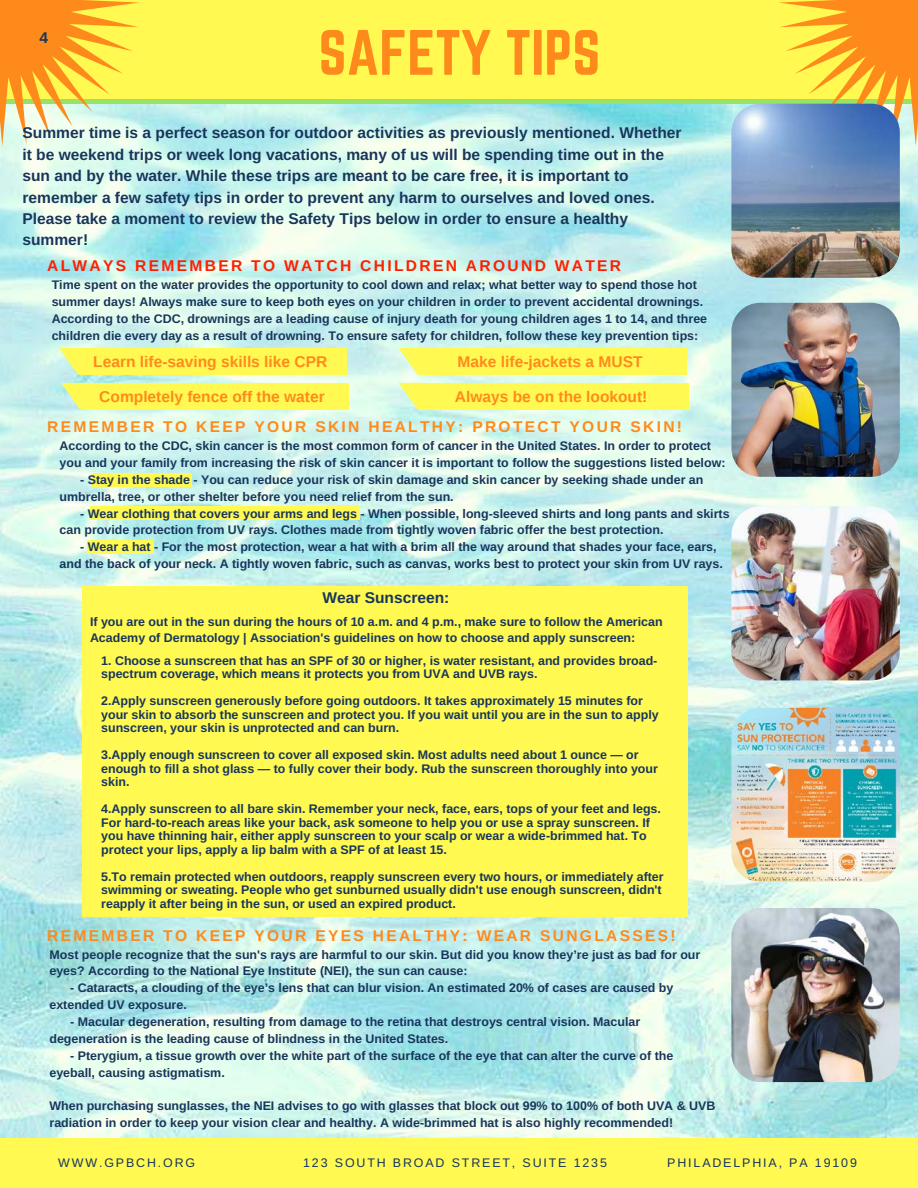
<style>
.page{position:relative;width:918px;height:1188px;background:#fff}
.page>*{position:absolute;margin:0;border:0;box-sizing:border-box;transform-origin:0 0}
.t1{font:55.95px "Norwester";color:#ff8a1c}
.t2{font:700 15.6px/21.3px "Arimo";color:#18355b}
.t3{font:700 15.6px "Liberation Sans";color:#ff8a1c}
.t4{font:700 15.6px "Arimo";letter-spacing:.15em;color:#ff8a1c}
.t5{font:700 15.6px "Arimo";letter-spacing:.15em;color:#ff1f00}
.t6{font:700 12.45px/16.8px "Arimo";color:#18355b}
.t7{font:12.45px "Arimo";letter-spacing:.15em;color:#18355b}
.s1{font-family:"Liberation Sans"}
</style>
<div class="page">
<img style="left:0;top:103px;width:918px;height:1035px">
<div style="left:0;top:0;width:918px;height:102px;background:#fff952"></div>
<hr style="left:1px;top:99px;width:163px;height:4px;background:#99e265">
<hr style="left:164px;top:99px;width:163px;height:4px;background:#99e265">
<hr style="left:326px;top:99px;width:163px;height:4px;background:#99e265">
<hr style="left:489px;top:99px;width:163px;height:4px;background:#99e265">
<hr style="left:651px;top:99px;width:163px;height:4px;background:#99e265">
<svg style="left:0;top:0;width:139px;height:146px"></svg>
<svg style="left:779px;top:0;width:139px;height:146px"></svg>
<img style="left:731px;top:104px;width:169px;height:174px;border-radius:29px">
<div style="left:0;top:1138px;width:918px;height:50px;background:#fff952"></div>
<img style="left:731px;top:908px;width:169px;height:174px;border-radius:29px">
<img style="left:731px;top:506px;width:169px;height:174px;border-radius:29px">
<div style="left:91px;top:474px;width:100px;height:13px;background:#fff952"></div>
<div style="left:90px;top:506px;width:270px;height:14px;background:#fff952"></div>
<div style="left:88px;top:540px;width:66px;height:13px;background:#fff952"></div>
<div style="left:82px;top:586px;width:605px;height:331px;background:#fff952"></div>
<img style="left:731px;top:708px;width:169px;height:174px;border-radius:29px">
<img style="left:731px;top:303px;width:169px;height:174px;border-radius:29px">
<div style="left:83px;top:348px;width:254px;height:27px;background:#fff952"></div>
<div style="left:337px;top:348px;width:10px;height:27px;background:#fff952"></div>
<svg style="left:59px;top:348px;width:24px;height:27px"></svg>
<div style="left:85px;top:383px;width:253px;height:27px;background:#fff952"></div>
<div style="left:338px;top:383px;width:10px;height:27px;background:#fff952"></div>
<svg style="left:61px;top:383px;width:24px;height:27px"></svg>
<div style="left:423px;top:348px;width:254px;height:27px;background:#fff952"></div>
<div style="left:676px;top:348px;width:11px;height:27px;background:#fff952"></div>
<svg style="left:399px;top:348px;width:24px;height:27px"></svg>
<div style="left:423px;top:383px;width:256px;height:27px;background:#fff952"></div>
<div style="left:679px;top:383px;width:10px;height:27px;background:#fff952"></div>
<svg style="left:399px;top:383px;width:24px;height:27px"></svg>
<p class="t2" style="left:39px;top:27px;width:10px">4</p>
<h1 class="t1" style="left:319px;top:26px;width:283px">SAFETY TIPS</h1>
<p class="t2" style="left:22px;top:122px;width:661px">Summer time is a perfect season for outdoor activities as previously mentioned. Whether it be weekend trips or week long vacations, many of us will be spending time out in the sun and by the water. While these trips are meant to be care free, it is important to remember a few safety tips in order to prevent any harm to ourselves and loved ones.<br>Please take a moment to review the Safety Tips below in order to ensure a healthy summer!</p>
<p class="t5" style="left:47px;top:257px;width:575px">ALWAYS REMEMBER TO WATCH CHILDREN AROUND WATER</p>
<p class="t6" style="left:52px;top:276px;width:657px">Time spent on the water provides the opportunity to cool down and relax; what better way to spend those hot summer days! Always make sure to keep both eyes on your children in order to prevent accidental drownings.<br>According to the CDC, drownings are a leading cause of injury death for young children ages 1 to 14, and three children die every day as a result of drowning. To ensure safety for children, follow these key prevention tips:</p>
<p class="t3" style="left:93px;top:353px;width:236px">Learn life-saving skills like CPR</p>
<p class="t3" style="left:99px;top:388px;width:227px">Completely fence off the water</p>
<p class="t3" style="left:458px;top:353px;width:186px">Make life-jackets a MUST</p>
<p class="t3" style="left:455px;top:388px;width:194px">Always be on the lookout!</p>
<p class="t4" style="left:47px;top:418px;width:636px">REMEMBER TO KEEP YOUR SKIN HEALTHY: PROTECT YOUR SKIN!</p>
<p class="t6" style="left:60px;top:437px;width:667px">According to the CDC, skin cancer is the most common form of cancer in the United States. In order to protect you and your family from increasing the risk of skin cancer it is important to follow the suggestions listed below:</p>
<p class="t6" style="left:60px;top:471px;width:645px;text-indent:21px">- Stay in the shade - You can reduce your risk of skin damage and skin cancer by seeking shade under an umbrella, tree, or other shelter before you need relief from the sun.</p>
<p class="t6" style="left:60px;top:505px;width:671px;text-indent:21px">- Wear clothing that covers your arms and legs - When possible, long-sleeved shirts and long pants and skirts can provide protection from UV rays. Clothes made from tightly woven fabric offer the best protection.</p>
<p class="t6" style="left:60px;top:539px;width:665px;text-indent:21px">- Wear a hat - For the most protection, wear a hat with a brim all the way around that shades your face, ears, and the back of your neck. A tightly woven fabric, such as canvas, works best to protect your skin from UV rays.</p>
<p class="t2" style="left:322px;top:587px;width:129px">Wear Sunscreen:</p>
<p class="t6" style="left:90px;top:613px;width:574px">If you are out in the sun during the hours of 10 a.m. and 4 p.m., make sure to follow the American<br>Academy of Dermatology | Association's guidelines on how to choose and apply sunscreen:</p>
<p class="t6" style="left:101px;top:653px;width:558px;line-height:13.5px">1. Choose a sunscreen that has an SPF of 30 or higher, is water resistant, and provides broad&shy;spectrum coverage, which means it protects you from UVA and UVB rays.</p>
<p class="t6" style="left:101px;top:694px;width:559px;line-height:13.5px">2.Apply sunscreen generously before going outdoors. It takes approximately 15 minutes for your skin to absorb the sunscreen and protect you. If you wait until you are in the sun to apply sunscreen, your skin is unprotected and can burn.</p>
<p class="t6" style="left:101px;top:748px;width:558px;line-height:13.5px">3.Apply enough sunscreen to cover all exposed skin. Most adults need about 1 ounce — or enough to fill a shot glass — to fully cover their body. Rub the sunscreen thoroughly into your skin.</p>
<p class="t6" style="left:101px;top:802px;width:561px;line-height:13.5px">4.Apply sunscreen to all bare skin. Remember your neck, face, ears, tops of your feet and legs.<br>For hard<span class="s1">‐</span>to<span class="s1">‐</span>reach areas like your back, ask someone to help you or use a spray sunscreen. If you have thinning hair, either apply sunscreen to your scalp or wear a wide<span class="s1">‐</span>brimmed hat. To protect your lips, apply a lip balm with a SPF of at least 15.</p>
<p class="t6" style="left:101px;top:869px;width:564px;line-height:13.5px">5.To remain protected when outdoors, reapply sunscreen every two hours, or immediately after swimming or sweating. People who get sunburned usually didn't use enough sunscreen, didn't reapply it after being in the sun, or used an expired product.</p>
<p class="t4" style="left:47px;top:926px;width:630px">REMEMBER TO KEEP YOUR EYES HEALTHY: WEAR SUNGLASSES!</p>
<p class="t6" style="left:50px;top:946px;width:652px">Most people recognize that the sun's rays are harmful to our skin. But did you know they’re just as bad for our eyes? According to the National Eye Institute (NEI), the sun can cause:</p>
<p class="t6" style="left:50px;top:980px;width:625px;text-indent:21px">- Cataracts, a clouding of the eye’s lens that can blur vision. An estimated 20% of cases are caused by extended UV exposure.</p>
<p class="t6" style="left:50px;top:1013px;width:592px;text-indent:21px">- Macular degeneration, resulting from damage to the retina that destroys central vision. Macular degeneration is the leading cause of blindness in the United States.</p>
<p class="t6" style="left:50px;top:1047px;width:625px;text-indent:21px">- Pterygium, a tissue growth over the white part of the surface of the eye that can alter the curve of the eyeball, causing astigmatism.</p>
<p class="t6" style="left:50px;top:1098px;width:667px">When purchasing sunglasses, the NEI advises to go with glasses that block out 99% to 100% of both UVA &amp; UVB radiation in order to keep your vision clear and healthy. A wide-brimmed hat is also highly recommended!</p>
<p class="t7" style="left:58px;top:1155px;width:138px">WWW.GPBCH.ORG</p>
<p class="t7" style="left:303px;top:1155px;width:305px">123 SOUTH BROAD STREET, SUITE 1235</p>
<p class="t7" style="left:667px;top:1155px;width:191px">PHILADELPHIA, PA 19109</p>
</div>
